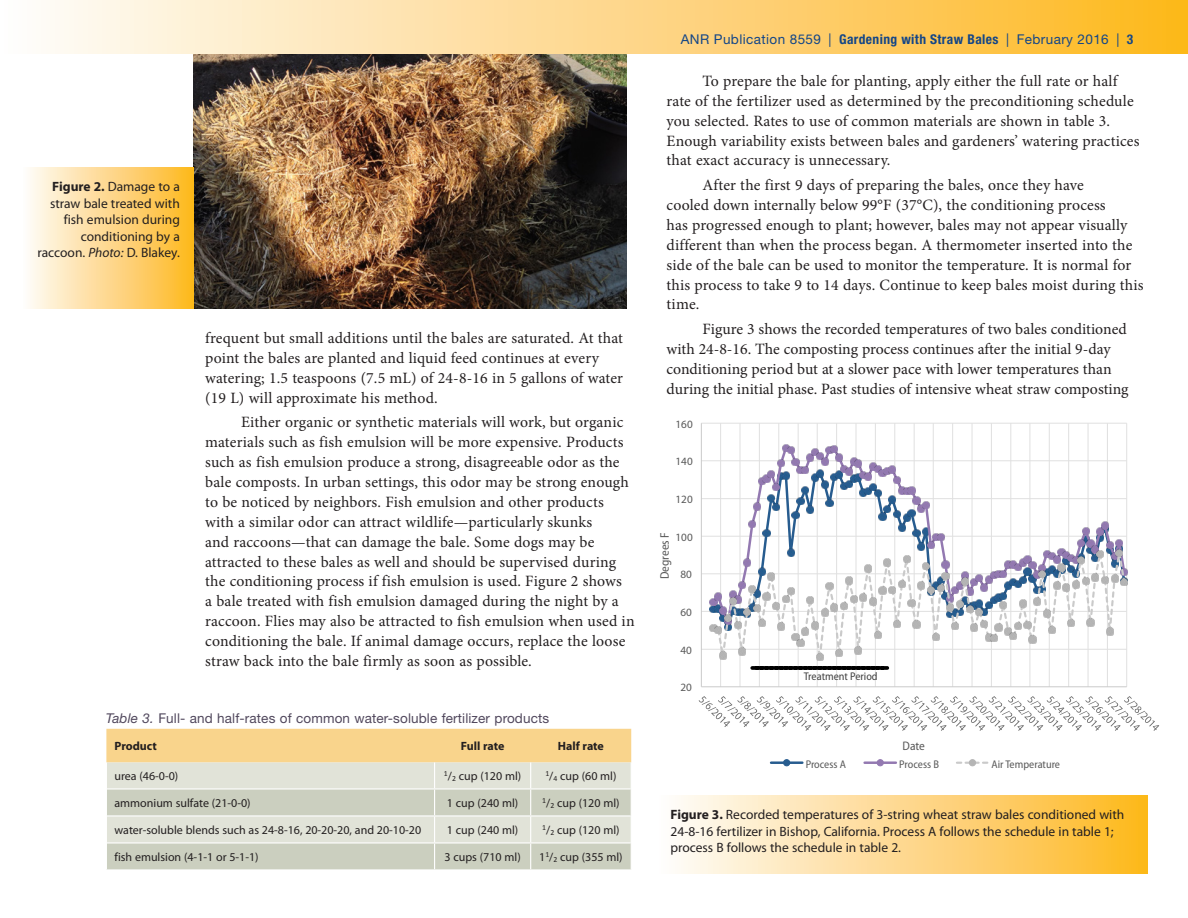
<style>
.page{position:relative;width:1188px;height:918px;background:#fff}
.page>*{position:absolute;margin:0;border:0;box-sizing:border-box;transform-origin:0 0}
.P2{font:15.75px/20px "Minion Pro";letter-spacing:.005em;color:#231f20}
.Figure_caption{font:13.5px/16.5px "Myriad Pro";color:#231f20;text-align:right}
.Table_number{font:13.5px "Helvetica Neue LT Std";letter-spacing:.01em;color:#51485d}
.t1{font:13.5px "Helvetica Neue LT Std";letter-spacing:.03em;color:#144687}
.t2{font:semi-condensed 12.45px "Myriad Pro";color:#595959}
.Table_text{font:12px "Myriad Pro";color:#231f20}
.Table_boxhead{font:700 12px "Myriad Pro";letter-spacing:-.005em;color:#231f20}
.t3{font:semi-condensed 11.25px "Myriad Pro";color:#595959}
.t4{font:11.25px "Myriad Pro";color:#595959}
.t5{font:semi-condensed 11.25px "Myriad Pro";color:#404040}
.s1{font-weight:700}
.s2{font-style:italic}
.s3{font-family:"Calibri";font-size:7.8px}
.s4{font-weight:700;font-stretch:condensed}
</style>
<div class="page">
<div style="left:0;top:0;width:1188px;height:54px;background:linear-gradient(to right,#fefcfd,#feb720)"></div>
<img style="left:193px;top:54px;width:434px;height:254px">
<div style="left:22px;top:168px;width:171px;height:140px;background:linear-gradient(to right,#fefcfd,#feb722)"></div>
<svg style="left:106px;top:729px;width:526px;height:140px"></svg>
<hr style="left:107px;top:788px;width:328px;height:2px;background:#fff">
<hr style="left:435px;top:788px;width:96px;height:2px;background:#fff">
<hr style="left:531px;top:788px;width:100px;height:2px;background:#fff">
<hr style="left:107px;top:815px;width:328px;height:2px;background:#fff">
<hr style="left:435px;top:815px;width:96px;height:2px;background:#fff">
<hr style="left:531px;top:815px;width:100px;height:2px;background:#fff">
<hr style="left:107px;top:842px;width:328px;height:2px;background:#fff">
<hr style="left:435px;top:842px;width:96px;height:2px;background:#fff">
<hr style="left:531px;top:842px;width:100px;height:2px;background:#fff">
<svg style="left:698px;top:423px;width:462px;height:308px"></svg>
<div style="left:657px;top:796px;width:490px;height:78px;background:linear-gradient(to right,#fefcfe,#feb721)"></div>
<svg style="left:769px;top:759px;width:220px;height:8px"></svg>
<p class="Figure_caption" style="left:37px;top:178px;width:144px"><span class="s1">Figure 2.</span> Damage to a straw bale treated with fish emulsion during conditioning by a raccoon. <span class="s2">Photo:</span> D. Blakey.</p>
<p class="P2" style="left:205px;top:328px;width:419px">frequent but small additions until the bales are saturated. At that point the bales are planted and liquid feed continues at every watering; 1.5 teaspoons (7.5 mL) of 24-8-16 in 5 gallons of water (19 L) will approximate his method.</p>
<p class="P2" style="left:205px;top:412px;width:431px;text-indent:36px">Either organic or synthetic materials will work, but organic materials such as fish emulsion will be more expensive. Products such as fish emulsion produce a strong, disagreeable odor as the bale composts. In urban settings, this odor may be strong enough to be noticed by neighbors. Fish emulsion and other products with a similar odor can attract wildlife—particularly skunks<br>and raccoons—that can damage the bale. Some dogs may be attracted to these bales as well and should be supervised during the conditioning process if fish emulsion is used. Figure 2 shows<br>a bale treated with fish emulsion damaged during the night by a raccoon. Flies may also be attracted to fish emulsion when used in conditioning the bale. If animal damage occurs, replace the loose straw back into the bale firmly as soon as possible.</p>
<p class="Table_number" style="left:106px;top:710px;width:445px"><span class="s2">Table 3.</span> Full- and half-rates of common water-soluble fertilizer products</p>
<p class="Table_boxhead" style="left:115px;top:738px;width:44px">Product</p>
<p class="Table_boxhead" style="left:461px;top:738px;width:45px">Full rate</p>
<p class="Table_boxhead" style="left:558px;top:738px;width:48px">Half rate</p>
<p class="Table_text" style="left:115px;top:769px;width:65px">urea (46-0-0)</p>
<p class="Table_text" style="left:444px;top:769px;width:79px"><sup>1</sup>/<span class="s3">2</span> cup (120 ml)</p>
<p class="Table_text" style="left:545px;top:769px;width:73px"><sup>1</sup>/<span class="s3">4</span> cup (60 ml)</p>
<p class="Table_text" style="left:115px;top:796px;width:138px">ammonium sulfate (21-0-0)</p>
<p class="Table_text" style="left:447px;top:796px;width:73px">1 cup (240 ml)</p>
<p class="Table_text" style="left:542px;top:796px;width:79px"><sup>1</sup>/<span class="s3">2</span> cup (120 ml)</p>
<p class="Table_text" style="left:115px;top:823px;width:308px">water-soluble blends such as 24-8-16, 20-20-20, and 20-10-20</p>
<p class="Table_text" style="left:447px;top:823px;width:73px">1 cup (240 ml)</p>
<p class="Table_text" style="left:542px;top:823px;width:79px"><sup>1</sup>/<span class="s3">2</span> cup (120 ml)</p>
<p class="Table_text" style="left:115px;top:850px;width:146px">fish emulsion (4-1-1 or 5-1-1)</p>
<p class="Table_text" style="left:445px;top:850px;width:78px">3 cups (710 ml)</p>
<p class="Table_text" style="left:539px;top:850px;width:85px">1<sup>1</sup>/<span class="s3">2</span> cup (355 ml)</p>
<p class="t1" style="left:681px;top:31px;width:454px">ANR Publication 8559 | <span class="s4">Gardening with Straw Bales</span> | February 2016 | <span class="s4">3</span></p>
<p class="P2" style="left:667px;top:71px;width:475px;text-indent:36px">To prepare the bale for planting, apply either the full rate or half rate of the fertilizer used as determined by the preconditioning schedule you selected. Rates to use of common materials are shown in table 3.<br>Enough variability exists between bales and gardeners’ watering practices that exact accuracy is unnecessary.</p>
<p class="P2" style="left:667px;top:175px;width:478px;text-indent:36px">After the first 9 days of preparing the bales, once they have<br>cooled down internally below 99°F (37°C), the conditioning process<br>has progressed enough to plant; however, bales may not appear visually different than when the process began. A thermometer inserted into the side of the bale can be used to monitor the temperature. It is normal for this process to take 9 to 14 days. Continue to keep bales moist during this time.</p>
<p class="P2" style="left:667px;top:319px;width:464px;text-indent:36px">Figure 3 shows the recorded temperatures of two bales conditioned with 24-8-16. The composting process continues after the initial 9-day conditioning period but at a slower pace with lower temperatures than during the initial phase. Past studies of intensive wheat straw composting</p>
<p class="t4" style="left:676px;top:417px;width:19px">160</p>
<p class="t4" style="left:676px;top:455px;width:19px">140</p>
<p class="t4" style="left:676px;top:492px;width:19px">120</p>
<p class="t2" style="left:657px;top:579px;width:49px;rotate:-90deg">Degrees F</p>
<p class="t4" style="left:676px;top:530px;width:19px">100</p>
<p class="t4" style="left:681px;top:568px;width:13px">80</p>
<p class="t4" style="left:681px;top:605px;width:13px">60</p>
<p class="t4" style="left:681px;top:643px;width:13px">40</p>
<p class="t4" style="left:681px;top:681px;width:13px">20</p>
<p class="t5" style="left:804px;top:670px;width:75px">Treatment Period</p>
<p class="t2" style="left:903px;top:738px;width:24px">Date</p>
<p class="t3" style="left:806px;top:758px;width:42px">Process A</p>
<p class="t3" style="left:899px;top:758px;width:41px">Process B</p>
<p class="t3" style="left:992px;top:758px;width:70px">Air Temperature</p>
<p class="Figure_caption" style="left:671px;top:806px;width:455px;text-align:left"><span class="s1">Figure 3.</span> Recorded temperatures of 3-string wheat straw bales conditioned with<br>24-8-16 fertilizer in Bishop, California. Process A follows the schedule in table 1; process B follows the schedule in table 2.</p>
</div>
